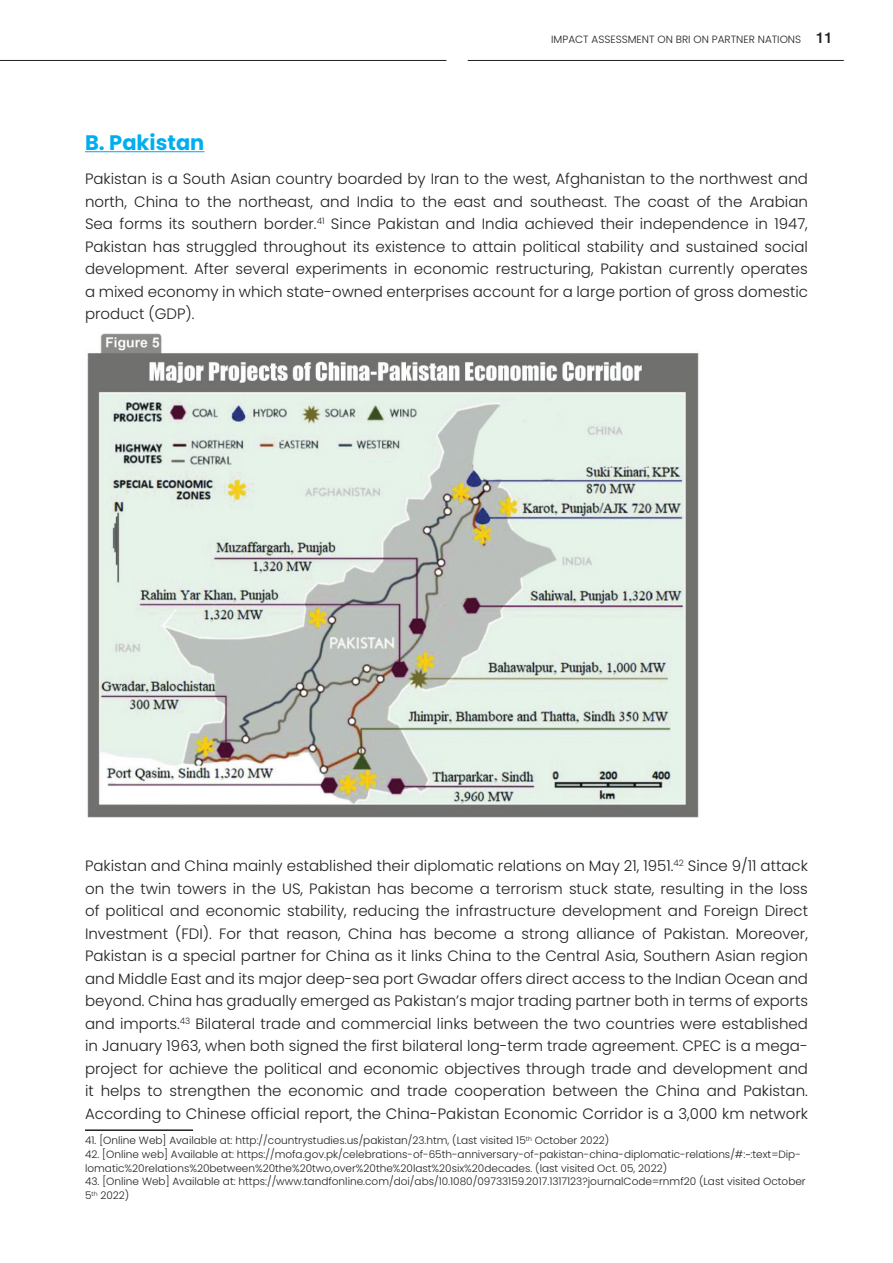
<style>
.page{position:relative;width:893px;height:1263px;background:#fff}
.page>*{position:absolute;margin:0;border:0;box-sizing:border-box;transform-origin:0 0}
.t1{font:700 21px "Poppins";color:#00aeef}
.t2{font:300 15px/22.5px "Poppins";color:#231f20;text-align:justify}
.t3{font:300 10.5px/13.8px "Poppins";color:#231f20}
.s1{font-family:"Helvetica Neue LT Std";font-weight:500;font-size:15px}
</style>
<div class="page">
<hr style="left:0;top:60px;width:446px;height:1px;background:#231f20">
<hr style="left:468px;top:60px;width:376px;height:1px;background:#231f20">
<hr style="left:85px;top:151px;width:119px;height:1px;background:#00aeef">
<hr style="left:85px;top:1129px;width:108px;height:2px;background:#231f20">
<img style="left:87px;top:333px;width:612px;height:485px">
<p class="t3" style="left:551px;top:32px;width:283px">IMPACT ASSESSMENT ON BRI ON PARTNER NATIONS <span class="s1">11</span></p>
<h1 class="t1" style="left:85px;top:130px;width:121px">B. Pakistan</h1>
<p class="t2" style="left:85px;top:168px;width:724px">Pakistan is a South Asian country boarded by Iran to the west, Afghanistan to the northwest and north, China to the northeast, and India to the east and southeast. The coast of the Arabian Sea forms its southern border.<sup>41</sup> Since Pakistan and India achieved their independence in 1947, Pakistan has struggled throughout its existence to attain political stability and sustained social development. After several experiments in economic restructuring, Pakistan currently operates a mixed economy in which state-owned enterprises account for a large portion of gross domestic product (GDP).</p>
<p class="t2" style="left:85px;top:855px;width:724px">Pakistan and China mainly established their diplomatic relations on May 21, 1951.<sup>42</sup> Since 9/11 attack on the twin towers in the US, Pakistan has become a terrorism stuck state, resulting in the loss of political and economic stability, reducing the infrastructure development and Foreign Direct Investment (FDI). For that reason, China has become a strong alliance of Pakistan. Moreover, Pakistan is a special partner for China as it links China to the Central Asia, Southern Asian region and Middle East and its major deep-sea port Gwadar offers direct access to the Indian Ocean and beyond. China has gradually emerged as Pakistan’s major trading partner both in terms of exports and imports.<sup>43</sup> Bilateral trade and commercial links between the two countries were established in January 1963, when both signed the first bilateral long-term trade agreement. CPEC is a mega&shy;project for achieve the political and economic objectives through trade and development and it helps to strengthen the economic and trade cooperation between the China and Pakistan.<br>According to Chinese official report, the China-Pakistan Economic Corridor is a 3,000 km network</p>
<p class="t3" style="left:85px;top:1133px;width:526px">41. [Online Web] Available at: http://countrystudies.us/pakistan/23.htm, (Last visited 15<sup>th</sup> October 2022)</p>
<p class="t3" style="left:85px;top:1147px;width:717px">42. [Online web] Available at: https://mofa.gov.pk/celebrations-of-65th-anniversary-of-pakistan-china-diplomatic-relations/#:~:text=Dip&shy;lomatic%20relations%20between%20the%20two,over%20the%20last%20six%20decades. (last visited Oct. 05, 2022)</p>
<p class="t3" style="left:85px;top:1175px;width:722px">43. [Online Web] Available at: https://www.tandfonline.com/doi/abs/10.1080/09733159.2017.1317123?journalCode=rnmf20 (Last visited October<br>5<sup>th</sup> 2022)</p>
</div>
